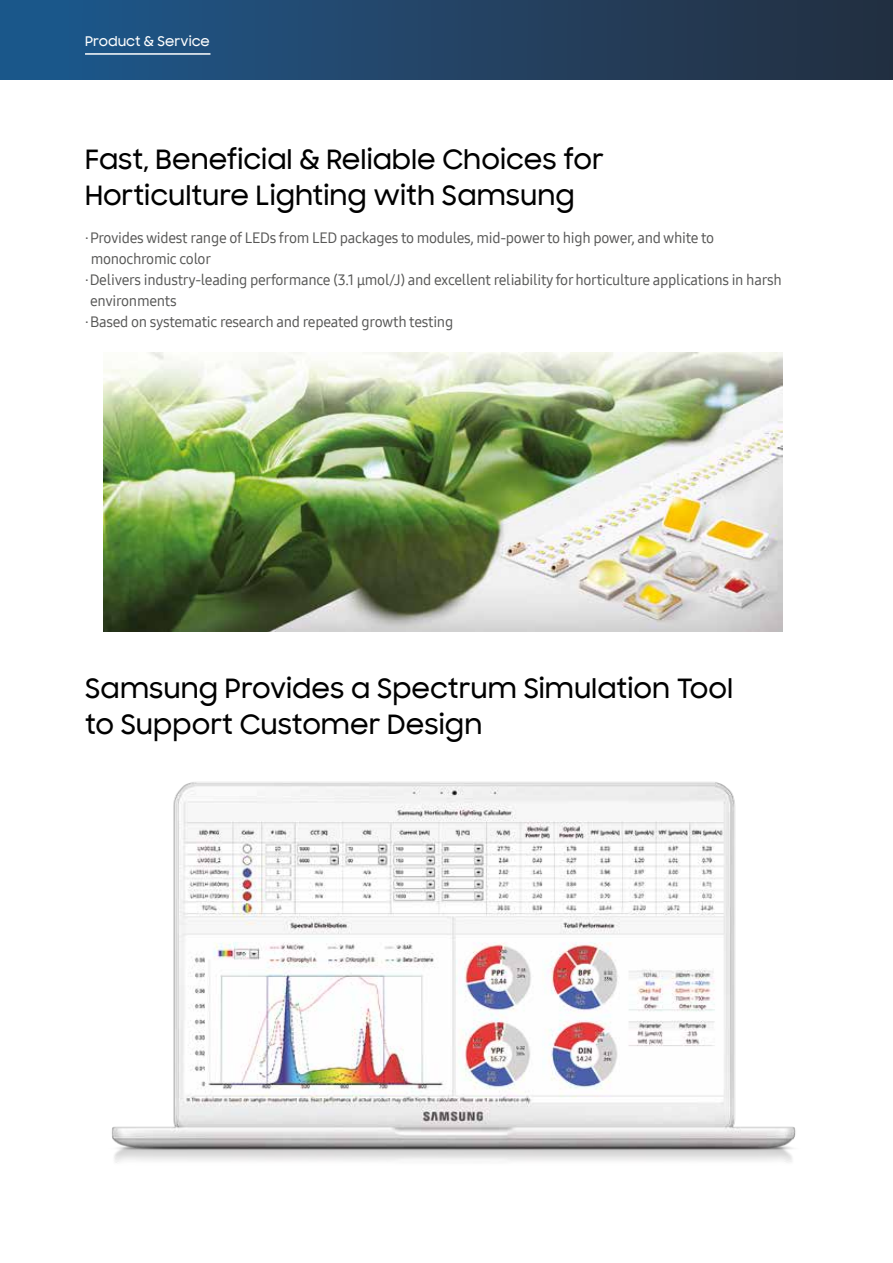
<style>
.page{position:relative;width:893px;height:1263px;background:#fff}
.page>*{position:absolute;margin:0;border:0;box-sizing:border-box;transform-origin:0 0}
.t1{font:500 27px/36px "Samsung Sharp Sans";color:#000}
.t2{font:15px "Samsung One 500";letter-spacing:-.02em;color:#575756}
.t3{font:500 13.5px "Samsung Sharp Sans";color:#fff}
</style>
<div class="page">
<div style="left:0;top:0;width:893px;height:80px;background:linear-gradient(to right,#1e598e,#252f40)"></div>
<hr style="left:85px;top:53px;width:125px;height:2px;background:#fff">
<img style="left:104px;top:353px;width:678px;height:279px">
<img style="left:112px;top:782px;width:684px;height:381px">
<p class="t3" style="left:85px;top:31px;width:126px">Product &amp; Service</p>
<h1 class="t1" style="left:85px;top:140px;width:520px">Fast, Beneficial &amp; Reliable Choices for<br>Horticulture Lighting with Samsung</h1>
<p class="t2" style="left:85px;top:228px;width:631px">· Provides widest range of LEDs from LED packages to modules, mid-power to high power, and white to</p>
<p class="t2" style="left:91px;top:249px;width:122px">monochromic color</p>
<p class="t2" style="left:85px;top:270px;width:698px">· Delivers industry-leading performance (3.1 μmol/J) and excellent reliability for horticulture applications in harsh</p>
<p class="t2" style="left:90px;top:291px;width:88px">environments</p>
<p class="t2" style="left:85px;top:312px;width:370px">· Based on systematic research and repeated growth testing</p>
<h1 class="t1" style="left:85px;top:669px;width:650px">Samsung Provides a Spectrum Simulation Tool to Support Customer Design</h1>
</div>
